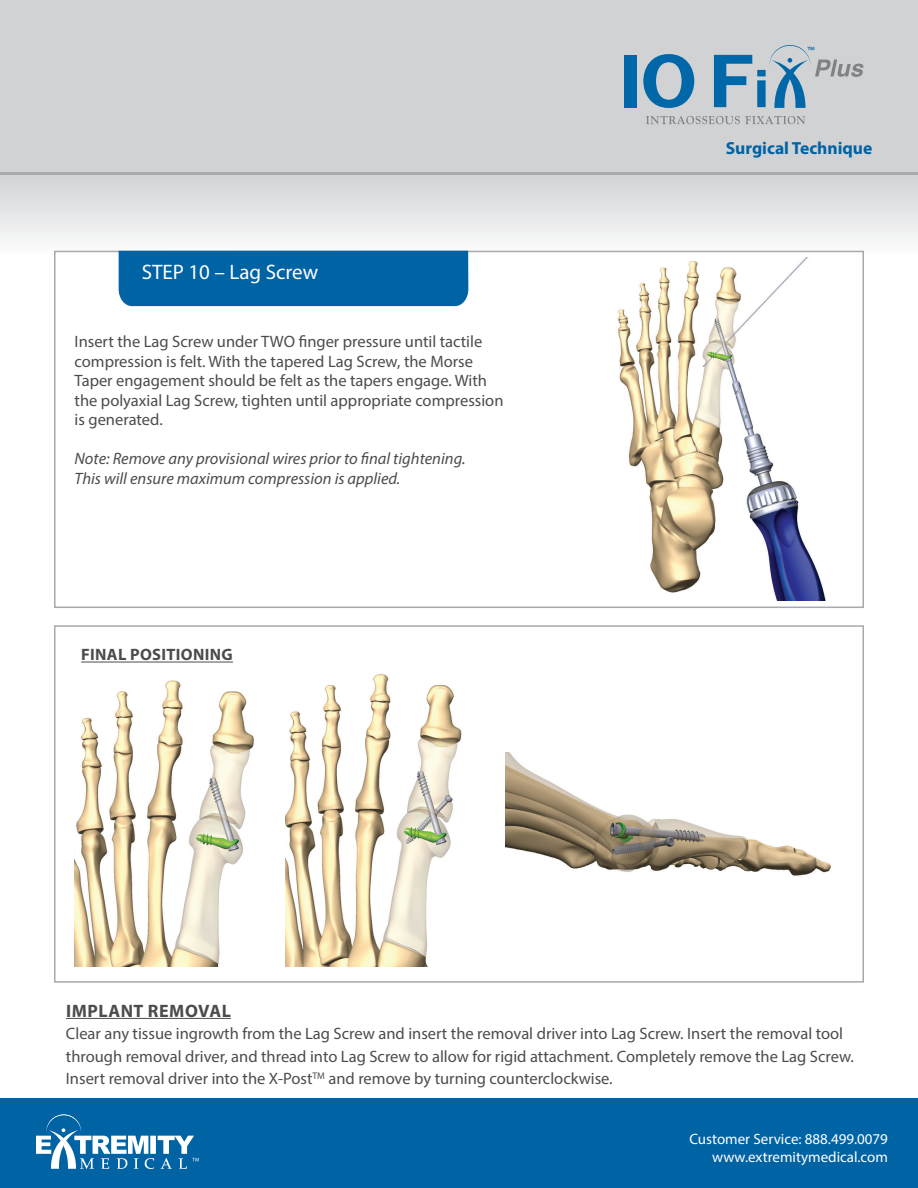
<style>
.page{position:relative;width:918px;height:1188px;background:#fff}
.page>*{position:absolute;margin:0;border:0;box-sizing:border-box;transform-origin:0 0}
.t1{font:21px "Myriad Pro";color:#fff}
.t2{font:700 18px "Myriad Pro";letter-spacing:.03em;color:#4b4c4d}
.t3{font:700 17.55px "Myriad Pro";color:#0063a4}
.t4{font:16.5px/19.5px "Myriad Pro";color:#4b4c4d}
.t5{font:italic 16.5px/19.5px "Myriad Pro";color:#4b4c4d}
.t6{font:700 16.5px "Myriad Pro";letter-spacing:.02em;color:#4b4c4d}
.t7{font:15px/18px "Myriad Pro";color:#fff;text-align:right}
.t8{font:12px "Myriad Pro";color:#0063a4}
</style>
<div class="page">
<div style="left:0;top:174px;width:918px;height:83px;background:linear-gradient(to bottom,#d2d3d5,#fafbfc)"></div>
<div style="left:54px;top:251px;width:810px;height:357px;border:2px solid #a8a9ad"></div>
<div style="left:119px;top:251px;width:349px;height:55px;background:#0063a4"></div>
<div style="left:0;top:0;width:918px;height:172px;background:#d1d2d4"></div>
<hr style="left:0;top:172px;width:918px;height:3px;background:#a8a9ad">
<img style="left:617px;top:257px;width:209px;height:343px">
<div style="left:54px;top:625px;width:810px;height:358px;border:2px solid #a8a9ad"></div>
<hr style="left:81px;top:662px;width:152px;height:1px;background:#4b4c4d">
<hr style="left:66px;top:1018px;width:165px;height:1px;background:#4b4c4d">
<img style="left:505px;top:753px;width:326px;height:123px">
<img style="left:75px;top:680px;width:179px;height:286px">
<img style="left:286px;top:674px;width:176px;height:292px">
<svg style="left:646px;top:116px;width:159px;height:8px"></svg>
<div style="left:624px;top:55px;width:12px;height:52px;background:#0068a9"></div>
<svg style="left:643px;top:54px;width:51px;height:54px"></svg>
<svg style="left:714px;top:45px;width:150px;height:63px"></svg>
<div style="left:0;top:1098px;width:918px;height:90px;background:#0063a4"></div>
<svg style="left:36px;top:1114px;width:163px;height:55px"></svg>
<p class="t8" style="left:807px;top:43px;width:9px">™</p>
<p class="t1" style="left:142px;top:259px;width:178px">STEP 10 – Lag Screw</p>
<p class="t4" style="left:75px;top:332px;width:430px">Insert the Lag Screw under TWO finger pressure until tactile compression is felt. With the tapered Lag Screw, the Morse Taper engagement should be felt as the tapers engage. With the polyaxial Lag Screw, tighten until appropriate compression is generated.</p>
<p class="t5" style="left:75px;top:449px;width:393px">Note: Remove any provisional wires prior to final tightening.<br>This will ensure maximum compression is applied.</p>
<p class="t6" style="left:81px;top:644px;width:153px">FINAL POSITIONING</p>
<p class="t3" style="left:726px;top:137px;width:148px">Surgical Technique</p>
<p class="t2" style="left:66px;top:999px;width:166px">IMPLANT REMOVAL</p>
<p class="t4" style="left:66px;top:1022px;width:790px;line-height:22.5px">Clear any tissue ingrowth from the Lag Screw and insert the removal driver into Lag Screw. Insert the removal tool through removal driver, and thread into Lag Screw to allow for rigid attachment. Completely remove the Lag Screw.<br>Insert removal driver into the X-Post<sup>TM</sup> and remove by turning counterclockwise.</p>
<p class="t7" style="left:689px;top:1130px;width:200px">Customer Service: 888.499.0079 www.extremitymedical.com</p>
</div>
